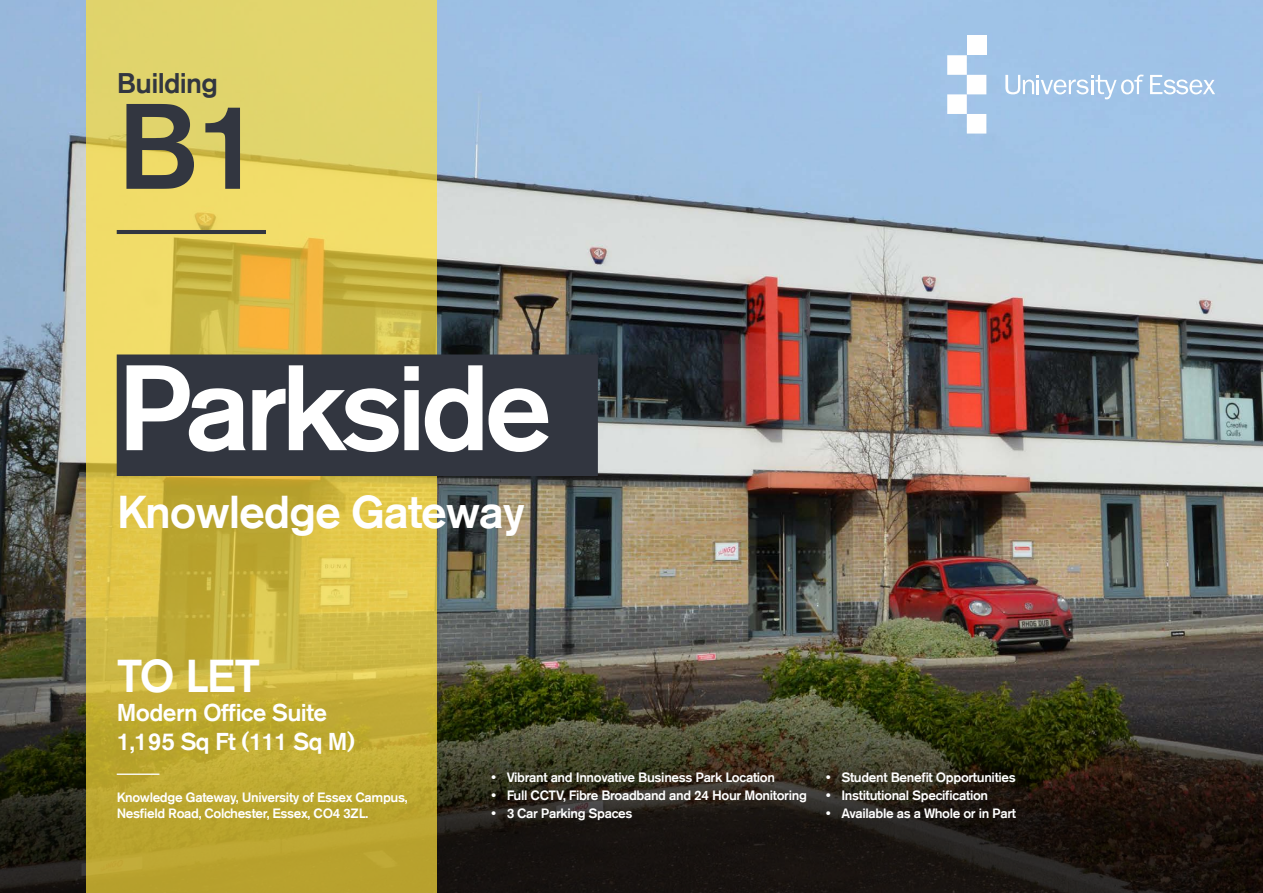
<style>
.page{position:relative;width:1263px;height:893px;background:#fff}
.page>*{position:absolute;margin:0;border:0;box-sizing:border-box;transform-origin:0 0}
.t1{font:500 120.15px "Akzidenz Grotesk BE";letter-spacing:-.05em;color:#fff}
.t2{font:500 120.15px "Akzidenz Grotesk BE";color:#323640}
.t3{font:500 45.9px "Akzidenz Grotesk BE";letter-spacing:-.025em;color:#fff}
.t4{font:500 28.35px "Akzidenz Grotesk BE";letter-spacing:-.025em;color:#323640}
.t5{font:500 24.3px/29.1px "Akzidenz Grotesk BE";letter-spacing:-.025em;color:#fff}
.t6{font:500 13.5px/16.2px "Akzidenz Grotesk BE";letter-spacing:-.025em;color:#fff}
</style>
<div class="page">
<img style="left:0;top:0;width:1263px;height:660px">
<svg style="left:0;top:660px;width:1263px;height:233px;background:#2e2c1d"></svg>
<svg style="left:86px;top:0;width:351px;height:893px;background:#d3be4b"></svg>
<hr style="left:117px;top:230px;width:149px;height:4px;background:#323640">
<hr style="left:117px;top:773px;width:42px;height:2px;background:#fff">
<div style="left:117px;top:354px;width:481px;height:122px;background:#323640"></div>
<div style="left:967px;top:36px;width:19px;height:19px;background:#fff"></div>
<svg style="left:947px;top:55px;width:39px;height:79px"></svg>
<svg style="left:1150px;top:75px;width:65px;height:19px"></svg>
<svg style="left:1005px;top:74px;width:139px;height:25px"></svg>
<h3 class="t4" style="left:117px;top:66px;width:103px">Building</h3>
<h1 class="t2" style="left:117px;top:73px;width:149px">B1</h1>
<h1 class="t1" style="left:117px;top:334px;width:437px">Parkside</h1>
<h2 class="t3" style="left:117px;top:484px;width:410px">Knowledge Gateway</h2>
<h2 class="t3" style="left:117px;top:648px;width:145px">TO LET</h2>
<h3 class="t5" style="left:117px;top:698px;width:240px">Modern Office Suite<br>1,195 Sq Ft (111 Sq M)</h3>
<p class="t6" style="left:117px;top:789px;width:292px">Knowledge Gateway, University of Essex Campus,<br>Nesfield Road, Colchester, Essex, CO4 3ZL.</p>
<p class="t6" style="left:491px;top:769px;width:285px">• Vibrant and Innovative Business Park Location</p>
<p class="t6" style="left:491px;top:787px;width:317px">• Full CCTV, Fibre Broadband and 24 Hour Monitoring</p>
<p class="t6" style="left:491px;top:805px;width:143px">• 3 Car Parking Spaces</p>
<p class="t6" style="left:826px;top:769px;width:191px">• Student Benefit Opportunities</p>
<p class="t6" style="left:826px;top:787px;width:164px">• Institutional Specification</p>
<p class="t6" style="left:826px;top:805px;width:191px">• Available as a Whole or in Part</p>
</div>
